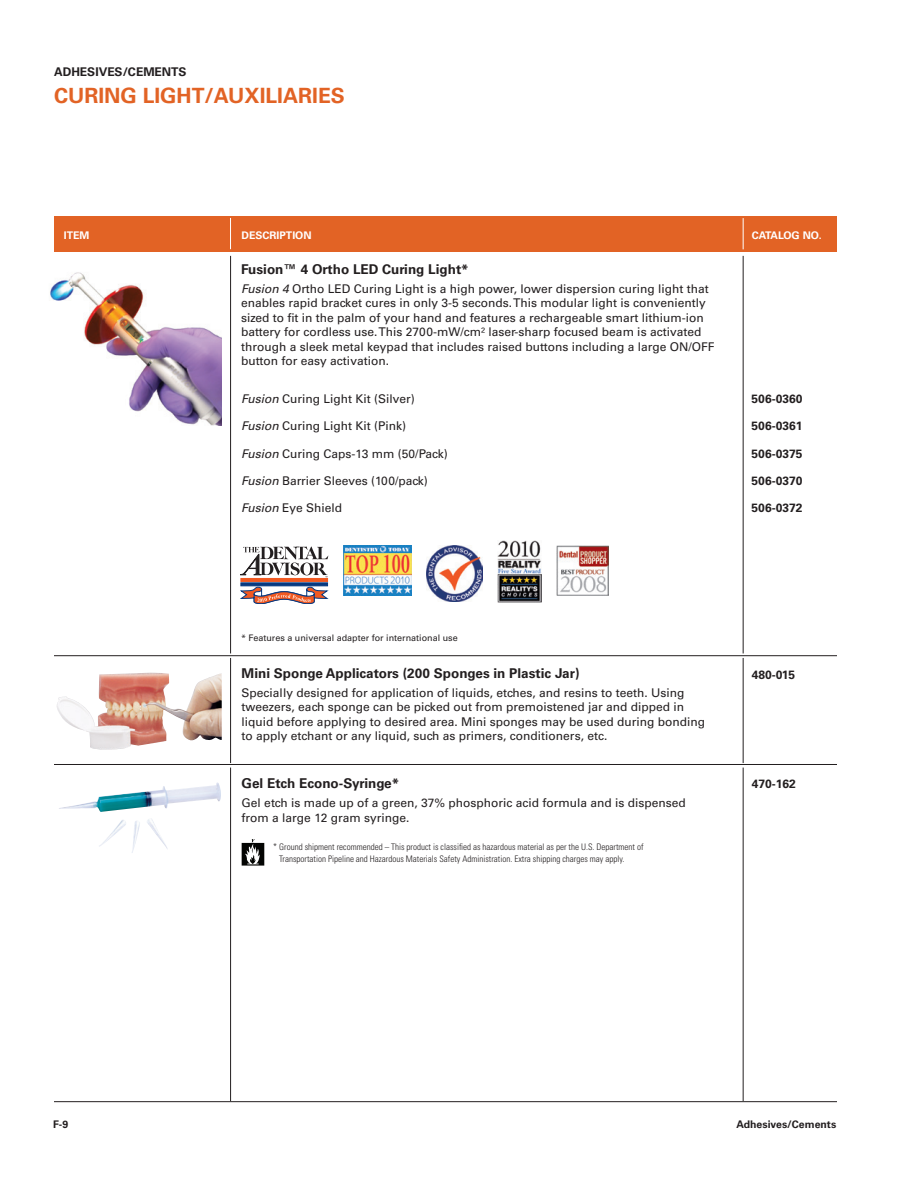
<style>
.page{position:relative;width:918px;height:1188px;background:#fff}
.page>*{position:absolute;margin:0;border:0;box-sizing:border-box;transform-origin:0 0}
.t1{font:700 21px "Univers LT Std";color:#e26325}
.t2{font:700 13.5px "Univers LT Std";color:#231f20}
.t3{font:12px/14.4px "Univers LT Std";color:#231f20}
.t4{font:700 12px "Univers LT Std";color:#231f20}
.t5{font:700 10.5px "Univers LT Std";color:#fff}
.t6{font:700 10.5px "Univers LT Std";color:#231f20}
.t7{font:300 condensed 9px/12px "Univers LT Std";color:#231f20}
.t8{font:9px "Univers LT Std";color:#231f20}
.s1{font-style:italic}
</style>
<div class="page">
<div style="left:54px;top:216px;width:783px;height:36px;background:#e26325"></div>
<hr style="left:54px;top:1101px;width:783px;height:1px;background:#231f20">
<img style="left:57px;top:673px;width:165px;height:77px">
<img style="left:59px;top:782px;width:162px;height:71px">
<hr style="left:230px;top:256px;width:1px;height:845px;background:#231f20">
<hr style="left:743px;top:256px;width:1px;height:845px;background:#231f20">
<hr style="left:230px;top:218px;width:1px;height:31px;background:#fff">
<hr style="left:743px;top:218px;width:1px;height:31px;background:#fff">
<svg style="left:242px;top:839px;width:22px;height:27px"></svg>
<img style="left:50px;top:272px;width:172px;height:153px">
<svg style="left:54px;top:653px;width:783px;height:5px"></svg>
<hr style="left:54px;top:655px;width:783px;height:1px;background:#231f20">
<div style="left:55px;top:763px;width:783px;height:5px;background:#fff"></div>
<hr style="left:54px;top:764px;width:783px;height:1px;background:#231f20">
<div style="left:241px;top:583px;width:87px;height:3px;background:#073980;border:1px solid #073980"></div>
<hr style="left:241px;top:578px;width:87px;height:4px;background:#f15921">
<svg style="left:240px;top:546px;width:88px;height:31px"></svg>
<svg style="left:241px;top:587px;width:86px;height:17px"></svg>
<img style="left:497px;top:540px;width:45px;height:62px">
<img style="left:557px;top:545px;width:52px;height:50px">
<img style="left:426px;top:545px;width:56px;height:57px">
<img style="left:343px;top:545px;width:68px;height:51px">
<p class="t4" style="left:54px;top:65px;width:134px">ADHESIVES/CEMENTS</p>
<h1 class="t1" style="left:54px;top:83px;width:292px">CURING LIGHT/AUXILIARIES</h1>
<p class="t5" style="left:64px;top:229px;width:27px">ITEM</p>
<p class="t5" style="left:242px;top:229px;width:72px">DESCRIPTION</p>
<p class="t2" style="left:241px;top:261px;width:229px">Fusion™ 4 Ortho LED Curing Light*</p>
<p class="t3" style="left:241px;top:282px;width:475px"><span class="s1">Fusion 4</span> Ortho LED Curing Light is a high power, lower dispersion curing light that enables rapid bracket cures in only 3-5 seconds. This modular light is conveniently sized to fit in the palm of your hand and features a rechargeable smart lithium-ion battery for cordless use. This 2700-mW/cm² laser-sharp focused beam is activated through a sleek metal keypad that includes raised buttons including a large ON/OFF button for easy activation.</p>
<p class="t3" style="left:241px;top:391px;width:175px"><span class="s1">Fusion</span> Curing Light Kit (Silver)</p>
<p class="t3" style="left:241px;top:419px;width:167px"><span class="s1">Fusion</span> Curing Light Kit (Pink)</p>
<p class="t3" style="left:241px;top:446px;width:208px"><span class="s1">Fusion</span> Curing Caps-13 mm (50/Pack)</p>
<p class="t3" style="left:241px;top:474px;width:188px"><span class="s1">Fusion</span> Barrier Sleeves (100/pack)</p>
<p class="t3" style="left:241px;top:501px;width:103px"><span class="s1">Fusion</span> Eye Shield</p>
<p class="t5" style="left:752px;top:229px;width:72px">CATALOG NO.</p>
<p class="t4" style="left:752px;top:392px;width:52px">506-0360</p>
<p class="t4" style="left:752px;top:419px;width:52px">506-0361</p>
<p class="t4" style="left:752px;top:446px;width:52px">506-0375</p>
<p class="t4" style="left:752px;top:474px;width:52px">506-0370</p>
<p class="t4" style="left:752px;top:501px;width:52px">506-0372</p>
<p class="t8" style="left:241px;top:632px;width:218px">* Features a universal adapter for international use</p>
<p class="t2" style="left:242px;top:665px;width:339px">Mini Sponge Applicators (200 Sponges in Plastic Jar)</p>
<p class="t4" style="left:752px;top:667px;width:45px">480-015</p>
<p class="t3" style="left:242px;top:685px;width:465px">Specially designed for application of liquids, etches, and resins to teeth. Using tweezers, each sponge can be picked out from premoistened jar and dipped in liquid before applying to desired area. Mini sponges may be used during bonding to apply etchant or any liquid, such as primers, conditioners, etc.</p>
<p class="t2" style="left:242px;top:775px;width:159px">Gel Etch Econo-Syringe*</p>
<p class="t3" style="left:242px;top:796px;width:446px;line-height:15px">Gel etch is made up of a green, 37% phosphoric acid formula and is dispensed from a large 12 gram syringe.</p>
<p class="t4" style="left:752px;top:777px;width:46px">470-162</p>
<p class="t7" style="left:279px;top:841px;width:366px;text-indent:-6px">* Ground shipment recommended – This product is classified as hazardous material as per the U.S. Department of<br>Transportation Pipeline and Hazardous Materials Safety Administration. Extra shipping charges may apply.</p>
<p class="t6" style="left:53px;top:1118px;width:16px">F-9</p>
<p class="t6" style="left:736px;top:1118px;width:101px">Adhesives/Cements</p>
</div>
